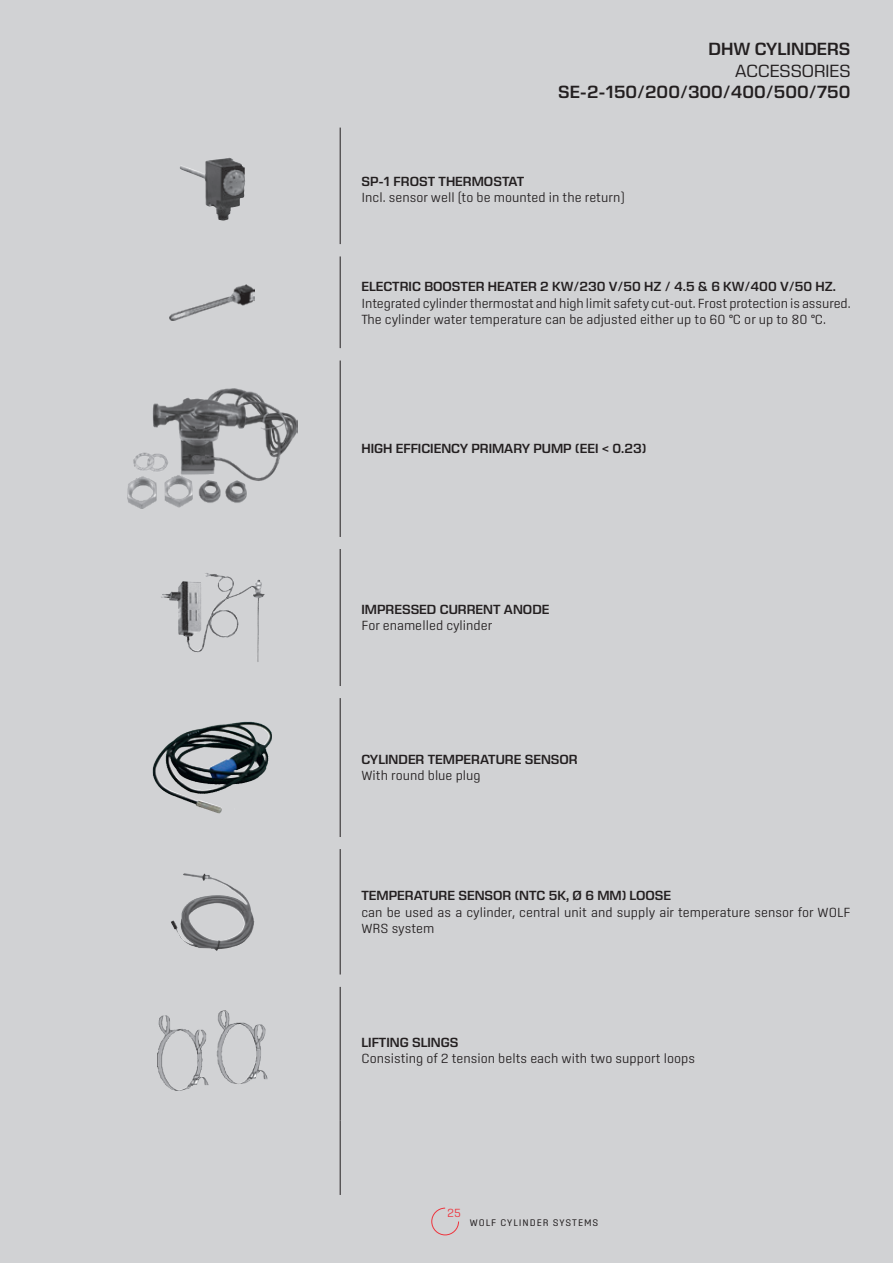
<style>
.page{position:relative;width:893px;height:1263px;background:#d1d2d4}
.page>*{position:absolute;margin:0;border:0;box-sizing:border-box;transform-origin:0 0}
.t1{font:600 18px "Eurostile Next LT Pro";color:#231f20}
.t2{font:18px "Eurostile Next LT Pro";color:#231f20}
.t3{font:300 13.5px/16.2px "Center";color:#231f20}
.t4{font:600 13.5px "Eurostile Next LT Pro";color:#231f20}
.t5{font:300 12px "Center";color:#ee343d}
.t6{font:9.75px "Center";letter-spacing:.095em;color:#231f20}
</style>
<div class="page">
<svg style="left:431px;top:1207px;width:28px;height:29px"></svg>
<hr style="left:340px;top:128px;width:1px;height:116px;background:#231f20">
<hr style="left:340px;top:256px;width:1px;height:92px;background:#231f20">
<hr style="left:340px;top:360px;width:1px;height:177px;background:#231f20">
<hr style="left:340px;top:549px;width:1px;height:137px;background:#231f20">
<hr style="left:340px;top:698px;width:1px;height:139px;background:#231f20">
<hr style="left:340px;top:849px;width:1px;height:126px;background:#231f20">
<hr style="left:340px;top:987px;width:1px;height:133px;background:#231f20">
<hr style="left:340px;top:1120px;width:1px;height:75px;background:#231f20">
<img style="left:180px;top:157px;width:65px;height:63px">
<img style="left:170px;top:284px;width:85px;height:36px">
<img style="left:127px;top:388px;width:170px;height:121px">
<img style="left:203px;top:573px;width:28px;height:68px">
<img style="left:218px;top:722px;width:37px;height:3px">
<img style="left:171px;top:873px;width:76px;height:71px">
<img style="left:217px;top:1010px;width:51px;height:74px">
<h1 class="t1" style="left:708px;top:39px;width:144px">DHW CYLINDERS</h1>
<h1 class="t2" style="left:735px;top:61px;width:117px">ACCESSORIES</h1>
<h1 class="t1" style="left:558px;top:82px;width:294px">SE-2-150/200/300/400/500/750</h1>
<p class="t4" style="left:361px;top:174px;width:164px">SP-1 FROST THERMOSTAT</p>
<p class="t3" style="left:361px;top:189px;width:265px">Incl. sensor well (to be mounted in the return)</p>
<p class="t4" style="left:361px;top:279px;width:476px">ELECTRIC BOOSTER HEATER 2 KW/230 V/50 HZ / 4.5 &amp; 6 KW/400 V/50 HZ.</p>
<p class="t3" style="left:361px;top:295px;width:491px">Integrated cylinder thermostat and high limit safety cut-out. Frost protection is assured.<br>The cylinder water temperature can be adjusted either up to 60 °C or up to 80 °C.</p>
<p class="t4" style="left:361px;top:441px;width:286px">HIGH EFFICIENCY PRIMARY PUMP (EEI &lt; 0.23)</p>
<p class="t4" style="left:361px;top:602px;width:190px">IMPRESSED CURRENT ANODE</p>
<p class="t3" style="left:361px;top:617px;width:132px">For enamelled cylinder</p>
<p class="t4" style="left:361px;top:752px;width:218px">CYLINDER TEMPERATURE SENSOR</p>
<p class="t3" style="left:361px;top:767px;width:121px">With round blue plug</p>
<p class="t4" style="left:361px;top:888px;width:311px">TEMPERATURE SENSOR (NTC 5K, Ø 6 MM) LOOSE</p>
<p class="t3" style="left:361px;top:904px;width:490px">can be used as a cylinder, central unit and supply air temperature sensor for WOLF<br>WRS system</p>
<p class="t4" style="left:361px;top:1035px;width:99px">LIFTING SLINGS</p>
<p class="t3" style="left:361px;top:1050px;width:335px">Consisting of 2 tension belts each with two support loops</p>
<p class="t5" style="left:447px;top:1206px;width:15px">25</p>
<p class="t6" style="left:470px;top:1217px;width:130px">WOLF CYLINDER SYSTEMS</p>
</div>
